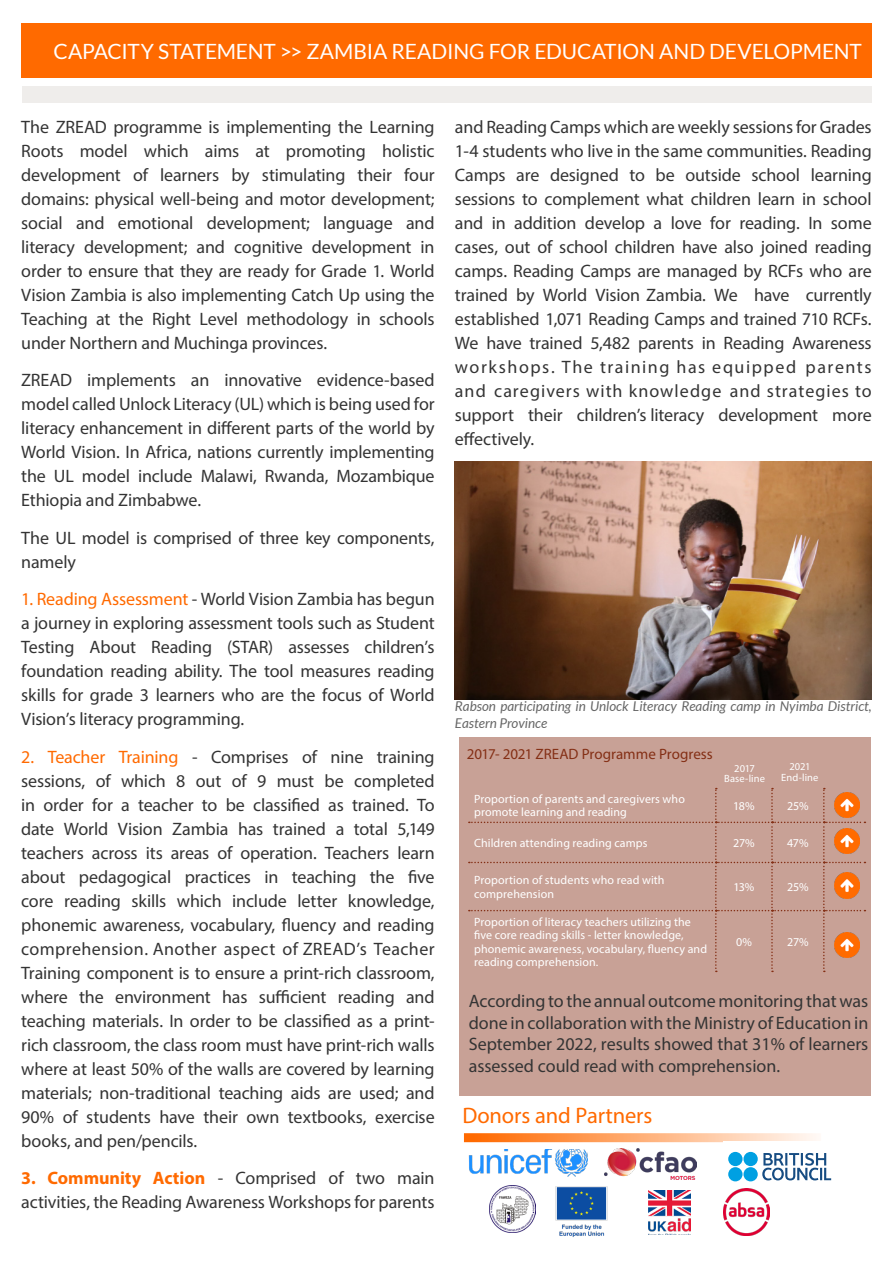
<style>
.page{position:relative;width:893px;height:1263px;background:#fff}
.page>*{position:absolute;margin:0;border:0;box-sizing:border-box;transform-origin:0 0}
.t1{font:22.5px "Myriad Pro";letter-spacing:-.005em;color:#ff6a00}
.t2{font:21px "Lato";letter-spacing:-.005em;color:#fff}
.Purple_check_box{font:18px/24px "Myriad Pro";letter-spacing:-.005em;color:#343434;text-align:justify}
.t3{font:15px "Myriad Pro";letter-spacing:-.005em;color:#842f15}
.t4{font:italic 13.5px/16.2px "Lato";color:#666}
.t5{font:12px/13.5px "Myriad Pro";letter-spacing:.01em;color:#fff}
.t6{font:10.5px "Myriad Pro";letter-spacing:.01em;color:#fff}
.s1{color:#ff6a00}
.s2{font-weight:700;color:#ff6a00}
</style>
<div class="page">
<div style="left:21px;top:23px;width:851px;height:54px;background:#ff6a00"></div>
<img style="left:604px;top:1148px;width:93px;height:31px">
<div style="left:22px;top:86px;width:850px;height:17px;background:#efedeb"></div>
<img style="left:455px;top:461px;width:417px;height:238px">
<svg style="left:464px;top:1133px;width:353px;height:9px;background:#ffb17b"></svg>
<img style="left:469px;top:1150px;width:118px;height:27px">
<img style="left:555px;top:1186px;width:53px;height:51px">
<img style="left:723px;top:1188px;width:47px;height:47px">
<img style="left:648px;top:1191px;width:43px;height:43px">
<svg style="left:728px;top:1152px;width:103px;height:29px"></svg>
<img style="left:489px;top:1185px;width:47px;height:47px">
<div style="left:460px;top:737px;width:411px;height:359px;background:#c8a196"></div>
<svg style="left:469px;top:788px;width:396px;height:184px"></svg>
<img style="left:834px;top:792px;width:25px;height:25px">
<img style="left:834px;top:829px;width:25px;height:25px">
<img style="left:835px;top:873px;width:25px;height:25px">
<img style="left:835px;top:932px;width:25px;height:26px">
<p class="t2" style="left:54px;top:39px;width:810px">CAPACITY STATEMENT &gt;&gt; ZAMBIA READING FOR EDUCATION AND DEVELOPMENT</p>
<p class="Purple_check_box" style="left:21px;top:114px;width:415px">The ZREAD programme is implementing the Learning Roots model which aims at promoting holistic development of learners by stimulating their four domains: physical well-being and motor development; social and emotional development; language and literacy development; and cognitive development in order to ensure that they are ready for Grade 1. World Vision Zambia is also implementing Catch Up using the Teaching at the Right Level methodology in schools under Northern and Muchinga provinces.</p>
<p class="Purple_check_box" style="left:21px;top:368px;width:415px">ZREAD implements an innovative evidence-based model called Unlock Literacy (UL) which is being used for literacy enhancement in different parts of the world by World Vision. In Africa, nations currently implementing the UL model include Malawi, Rwanda, Mozambique Ethiopia and Zimbabwe.</p>
<p class="Purple_check_box" style="left:21px;top:525px;width:415px">The UL model is comprised of three key components, namely</p>
<p class="Purple_check_box" style="left:21px;top:587px;width:415px"><span class="s1">1. Reading Assessment</span> - World Vision Zambia has begun a journey in exploring assessment tools such as Student Testing About Reading (STAR) assesses children’s foundation reading ability. The tool measures reading skills for grade 3 learners who are the focus of World Vision’s literacy programming.</p>
<p class="Purple_check_box" style="left:21px;top:744px;width:415px"><span class="s1">2. Teacher Training</span> - Comprises of nine training sessions, of which 8 out of 9 must be completed in order for a teacher to be classified as trained. To date World Vision Zambia has trained a total 5,149 teachers across its areas of operation. Teachers learn about pedagogical practices in teaching the five core reading skills which include letter knowledge, phonemic awareness, vocabulary, fluency and reading comprehension. Another aspect of ZREAD’s Teacher Training component is to ensure a print-rich classroom, where the environment has sufficient reading and teaching materials. In order to be classified as a print&shy;rich classroom, the class room must have print-rich walls where at least 50% of the walls are covered by learning materials; non-traditional teaching aids are used; and 90% of students have their own textbooks, exercise books, and pen/pencils.</p>
<p class="Purple_check_box" style="left:21px;top:1166px;width:415px"><span class="s2">3. Community Action</span> - Comprised of two main activities, the Reading Awareness Workshops for parents</p>
<p class="Purple_check_box" style="left:455px;top:114px;width:418px">and Reading Camps which are weekly sessions for Grades 1-4 students who live in the same communities. Reading Camps are designed to be outside school learning sessions to complement what children learn in school and in addition develop a love for reading. In some cases, out of school children have also joined reading camps. Reading Camps are managed by RCFs who are trained by World Vision Zambia. We have currently established 1,071 Reading Camps and trained 710 RCFs.<br>We have trained 5,482 parents in Reading Awareness workshops. The training has equipped parents and caregivers with knowledge and strategies to support their children’s literacy development more effectively.</p>
<p class="t4" style="left:455px;top:699px;width:418px">Rabson participating in Unlock Literacy Reading camp in Nyimba District,<br>Eastern Province</p>
<p class="t3" style="left:467px;top:745px;width:247px">2017- 2021 ZREAD Programme Progress</p>
<p class="t5" style="left:474px;top:792px;width:212px">Proportion of parents and caregivers who promote learning and reading</p>
<p class="t5" style="left:733px;top:799px;width:23px">18%</p>
<p class="t5" style="left:787px;top:799px;width:23px">25%</p>
<p class="t5" style="left:474px;top:836px;width:175px">Children attending reading camps</p>
<p class="t5" style="left:733px;top:836px;width:23px">27%</p>
<p class="t5" style="left:787px;top:836px;width:23px">47%</p>
<p class="t5" style="left:474px;top:873px;width:192px">Proportion of students who read with comprehension</p>
<p class="t5" style="left:733px;top:880px;width:23px">13%</p>
<p class="t5" style="left:787px;top:880px;width:23px">25%</p>
<p class="t5" style="left:474px;top:915px;width:235px">Proportion of literacy teachers utilizing the five core reading skills - letter knowledge, phonemic awareness, vocabulary, fluency and reading comprehension.</p>
<p class="t6" style="left:789px;top:760px;width:23px">2021</p>
<p class="t6" style="left:781px;top:770px;width:39px">End-line</p>
<p class="t6" style="left:734px;top:761px;width:22px">2017</p>
<p class="t6" style="left:724px;top:772px;width:42px">Base-line</p>
<p class="t5" style="left:736px;top:935px;width:17px">0%</p>
<p class="t5" style="left:787px;top:935px;width:23px">27%</p>
<p class="Purple_check_box" style="left:469px;top:990px;width:401px;line-height:21.6px">According to the annual outcome monitoring that was done in collaboration with the Ministry of Education in September 2022, results showed that 31% of learners assessed could read with comprehension.</p>
<p class="t1" style="left:462px;top:1101px;width:191px">Donors and Partners</p>
</div>
